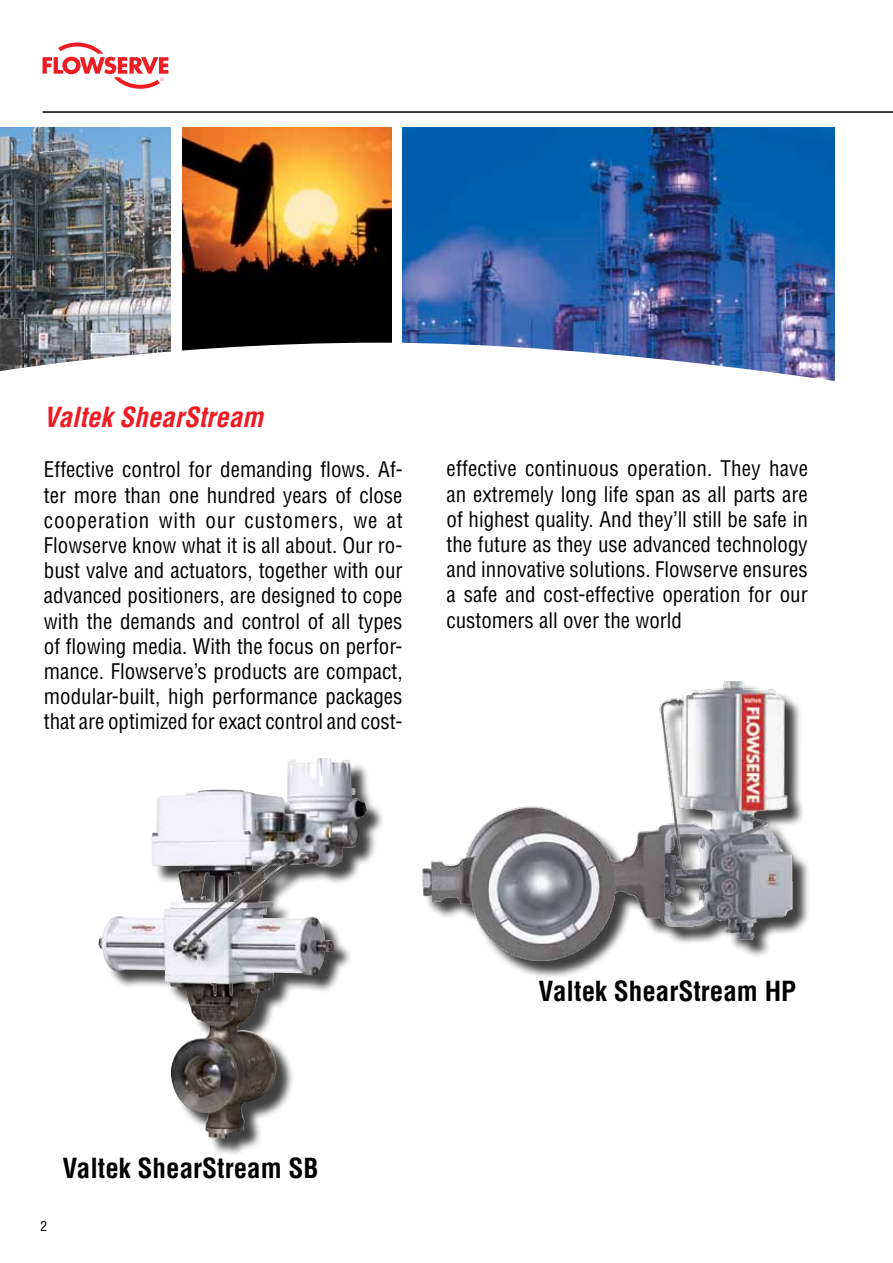
<style>
.page{position:relative;width:893px;height:1263px;background:#fff}
.page>*{position:absolute;margin:0;border:0;box-sizing:border-box;transform-origin:0 0}
.t1{font:700 condensed 27px "Helvetica LT Std";color:#000}
.t2{font:italic 700 condensed 27px "Helvetica LT Std";color:#ed1c24}
.t3{font:condensed 21px/25.2px "Helvetica LT Std";color:#000;text-align:justify}
.t4{font:condensed 13.5px "Helvetica LT Std";color:#000}
.t5{font:5.7px "Courier New";color:#ed1d24}
</style>
<div class="page">
<hr style="left:43px;top:111px;width:850px;height:2px;background:#000">
<svg style="left:43px;top:43px;width:125px;height:46px"></svg>
<img style="left:182px;top:128px;width:210px;height:215px">
<img style="left:403px;top:128px;width:431px;height:215px">
<div style="left:101px;top:760px;width:284px;height:397px;background:#000;opacity:.75"></div>
<img style="left:98px;top:758px;width:245px;height:382px">
<img style="left:0;top:128px;width:171px;height:215px">
<img style="left:0;top:343px;width:835px;height:38px">
<div style="left:425px;top:683px;width:385px;height:296px;background:#000;opacity:.75"></div>
<img style="left:422px;top:681px;width:374px;height:280px">
<p class="t5" style="left:161px;top:75px;width:5px">®</p>
<p class="t2" style="left:44px;top:400px;width:221px">Valtek ShearStream</p>
<p class="t3" style="left:44px;top:457px;width:360px">Effective control for demanding flows. Af&shy;ter more than one hundred years of close cooperation with our customers, we at Flowserve know what it is all about. Our ro&shy;bust valve and actuators, together with our advanced positioners, are designed to cope with the demands and control of all types of flowing media. With the focus on perfor&shy;mance. Flowserve’s products are compact, modular-built, high performance packages that are optimized for exact control and cost-</p>
<p class="t3" style="left:446px;top:456px;width:363px">effective continuous operation. They have an extremely long life span as all parts are of highest quality. And they’ll still be safe in the future as they use advanced technology and innovative solutions. Flowserve ensures a safe and cost-effective operation for our customers all over the world</p>
<p class="t1" style="left:62px;top:1151px;width:258px">Valtek ShearStream SB</p>
<p class="t4" style="left:40px;top:1218px;width:8px">2</p>
<p class="t1" style="left:539px;top:974px;width:259px">Valtek ShearStream HP</p>
</div>
